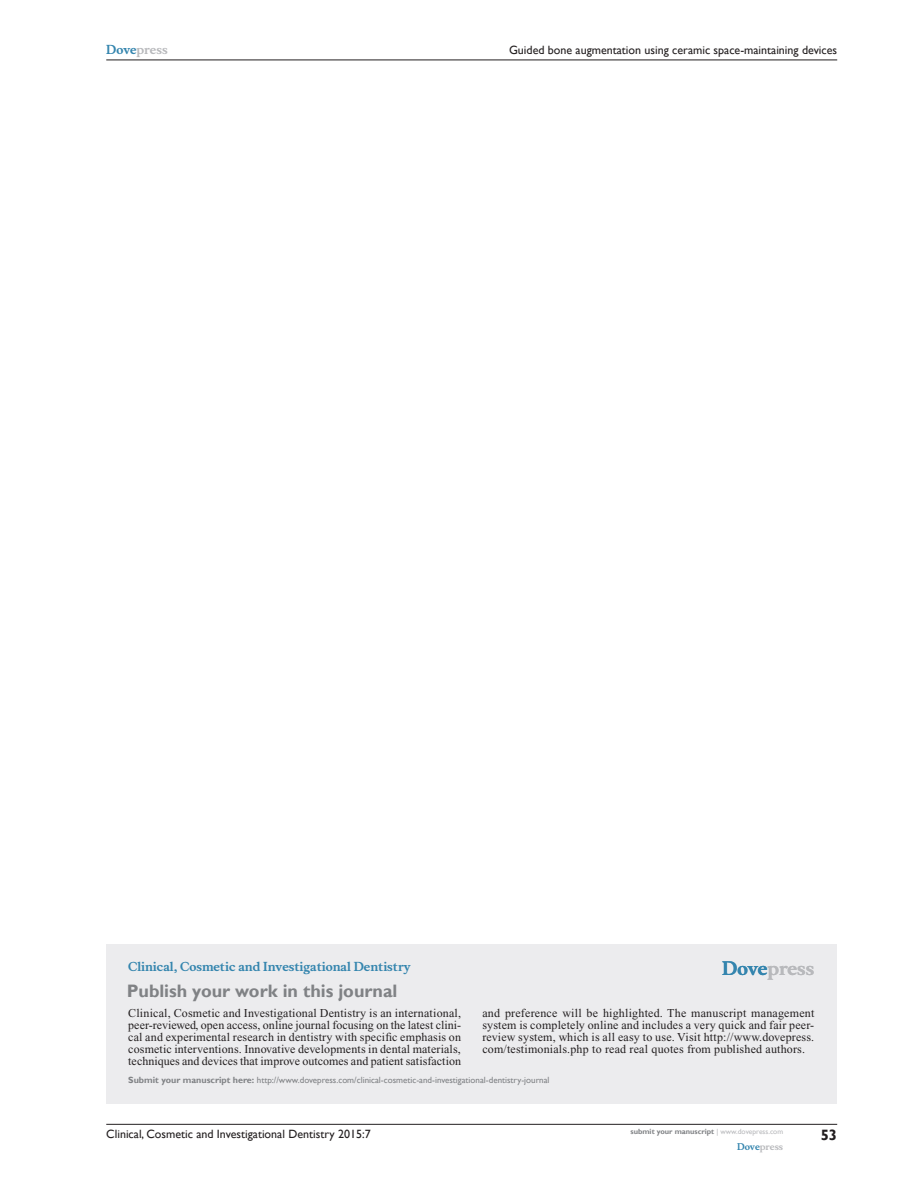
<style>
.page{position:relative;width:918px;height:1188px;background:#fff}
.page>*{position:absolute;margin:0;border:0;box-sizing:border-box;transform-origin:0 0}
.PromBx-H1{font:700 18px "Gill Sans";color:#808285}
.PromBx-Brand{font:700 18px "Musee";color:#b8b9bc}
.t1{font:700 15px "Gill Sans";color:#231f20}
.PromBx-Tx{font:12px/12px "Times New Roman";letter-spacing:.01em;color:#231f20;text-align:justify}
.t2{font:12px "Gill Sans";color:#231f20}
.PromBx-JrnlName{font:700 12px "Musee";color:#3485ae}
.t3{font:700 12px "Musee";color:#b8b9bc}
.PromBx-SubmitMssWebA{font:9px "Gill Sans";color:#808285}
.t4{font:700 9px "Musee";color:#b8b9bc}
.t5{font:700 7.5px "Gill Sans";color:#808285}
.s1{color:#3485ae}
.s2{font-weight:700}
.s3{font-weight:400;color:#b8b9bc}
</style>
<div class="page">
<div style="left:106px;top:944px;width:731px;height:159px;background:#ececee"></div>
<hr style="left:106px;top:1124px;width:731px;height:1px;background:#231f20">
<hr style="left:106px;top:60px;width:731px;height:1px;background:#231f20">
<p class="t3" style="left:106px;top:43px;width:63px"><span class="s1">Dove</span>press</p>
<p class="t2" style="left:509px;top:43px;width:330px">Guided bone augmentation using ceramic space-maintaining devices</p>
<p class="PromBx-JrnlName" style="left:128px;top:959px;width:284px">Clinical, Cosmetic and Investigational Dentistry</p>
<p class="PromBx-H1" style="left:127px;top:980px;width:272px">Publish your work in this journal</p>
<p class="PromBx-Brand" style="left:722px;top:958px;width:94px"><span class="s1">Dove</span>press</p>
<p class="PromBx-Tx" style="left:128px;top:1007px;width:334px">Clinical, Cosmetic and Investigational Dentistry is an international, peer-reviewed, open access, online journal focusing on the latest clini&shy;cal and experimental research in dentistry with specific emphasis on cosmetic interventions. Innovative developments in dental materials, techniques and devices that improve outcomes and patient satisfaction</p>
<p class="PromBx-Tx" style="left:482px;top:1007px;width:334px">and preference will be highlighted. The manuscript management system is completely online and includes a very quick and fair peer&shy;review system, which is all easy to use. Visit http://www.dovepress. com/testimonials.php to read real quotes from published authors.</p>
<p class="PromBx-SubmitMssWebA" style="left:128px;top:1075px;width:423px"><span class="s2">Submit your manuscript here:</span> http://www.dovepress.com/clinical-cosmetic-and-investigational-dentistry-journal</p>
<p class="t2" style="left:106px;top:1127px;width:266px">Clinical, Cosmetic and Investigational Dentistry 2015:7</p>
<p class="t5" style="left:631px;top:1127px;width:154px">submit your manuscript <span class="s3">| www.dovepress.com</span></p>
<p class="t4" style="left:737px;top:1141px;width:48px"><span class="s1">Dove</span>press</p>
<p class="t1" style="left:821px;top:1126px;width:18px">53</p>
</div>
